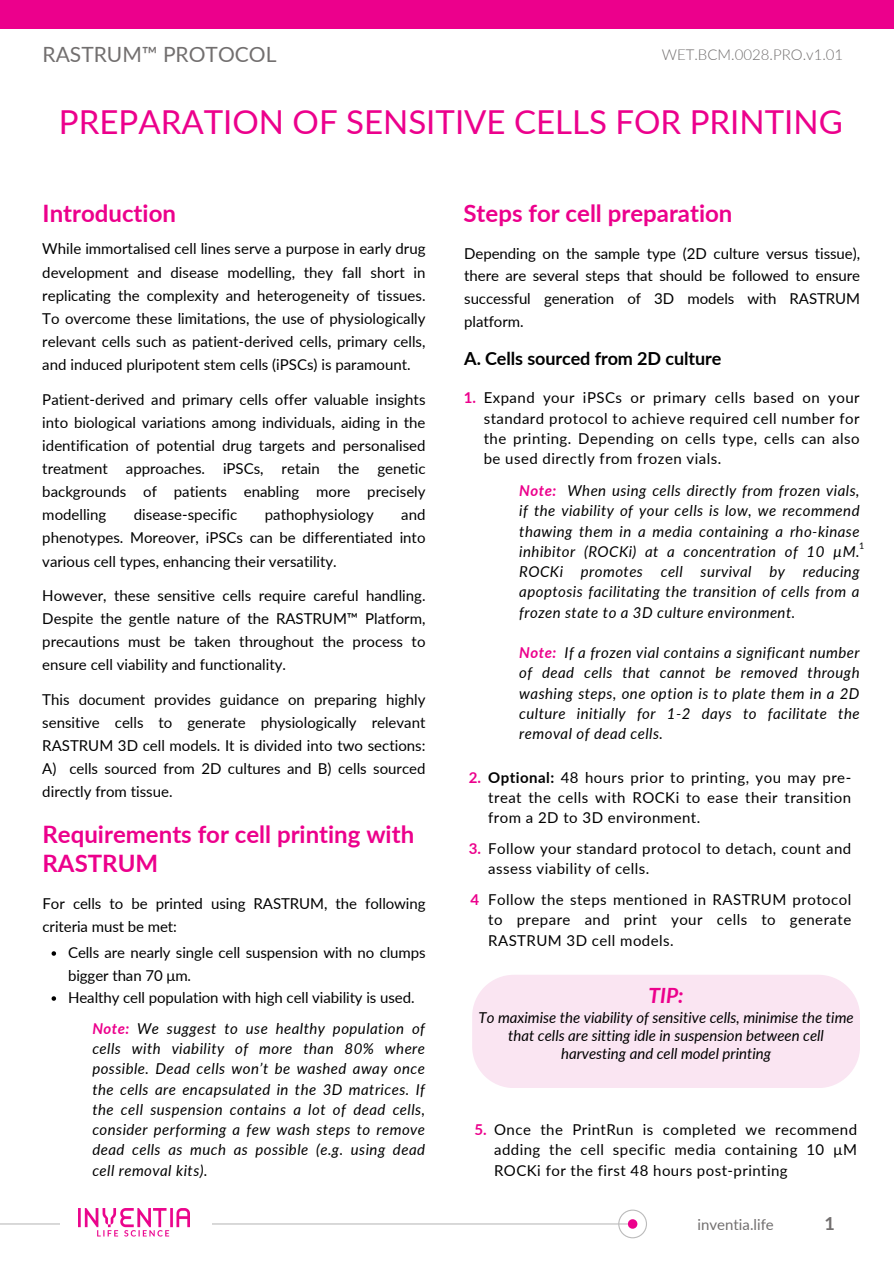
<style>
.page{position:relative;width:894px;height:1264px;background:#fff}
.page>*{position:absolute;margin:0;border:0;box-sizing:border-box;transform-origin:0 0}
.t1{font:33px "Lato";color:#ec008c}
.t2{font:700 24px/29.2px "Lato";color:#ec008c}
.t3{font:21px "Lato";color:#726f6f}
.t4{font:italic 700 21px "Lato";color:#ec008c}
.t5{font:700 18px "Lato";letter-spacing:-.005em;color:#000}
.t6{font:700 18px "Lato";color:#726f6f}
.t7{font:15px/23.1px "Lato";color:#000;text-align:justify}
.t8{font:italic 15px/20.2px "Lato";letter-spacing:.03em;color:#000;text-align:justify}
.t9{font:italic 15px/18px "Lato";color:#000;text-align:center}
.t10{font:15px/20.2px "Lato";letter-spacing:.03em;color:#000}
.t11{font:300 15px "Lato";color:#726f6f}
.t12{font:15px "Lato";color:#726f6f}
.t13{font:700 15px "Lato";color:#ec008c}
.t14{font:9px "Lato";color:#000}
.s1{font-weight:700;color:#ec008c}
.s2{font-weight:700}
</style>
<div class="page">
<div style="left:0;top:0;width:893px;height:29px;background:#ec008c"></div>
<svg style="left:52px;top:951px;width:4px;height:4px"></svg>
<svg style="left:52px;top:996px;width:4px;height:4px"></svg>
<div style="left:472px;top:975px;width:387px;height:113px;background:#fae5f2"></div>
<hr style="left:0;top:1223px;width:632px;height:1px;background:#bbb">
<div style="left:60px;top:1207px;width:151px;height:29px;background:#fff"></div>
<img style="left:78px;top:1208px;width:111px;height:29px">
<svg style="left:618px;top:1209px;width:29px;height:29px"></svg>
<div style="left:627px;top:1219px;width:10px;height:9px;background:#ec008c;border-radius:50%"></div>
<h3 class="t3" style="left:43px;top:41px;width:235px">RASTRUM™ PROTOCOL</h3>
<p class="t11" style="left:661px;top:46px;width:183px">WET.BCM.0028.PRO.v1.01</p>
<h1 class="t1" style="left:59px;top:101px;width:785px">PREPARATION OF SENSITIVE CELLS FOR PRINTING</h1>
<h2 class="t2" style="left:43px;top:198px;width:135px">Introduction</h2>
<p class="t7" style="left:42px;top:237px;width:384px">While immortalised cell lines serve a purpose in early drug development and disease modelling, they fall short in replicating the complexity and heterogeneity of tissues.<br>To overcome these limitations, the use of physiologically relevant cells such as patient-derived cells, primary cells, and induced pluripotent stem cells (iPSCs) is paramount.</p>
<p class="t7" style="left:42px;top:387px;width:384px">Patient-derived and primary cells offer valuable insights into biological variations among individuals, aiding in the identification of potential drug targets and personalised treatment approaches. iPSCs, retain the genetic backgrounds of patients enabling more precisely modelling</p>
<p class="t7" style="left:42px;top:503px;width:384px;text-indent:359px">and phenotypes. Moreover, iPSCs can be differentiated into various cell types, enhancing their versatility.</p>
<p class="t7" style="left:42px;top:583px;width:384px">However, these sensitive cells require careful handling.<br>Despite the gentle nature of the RASTRUM™ Platform, precautions must be taken throughout the process to ensure cell viability and functionality.</p>
<p class="t7" style="left:42px;top:687px;width:384px">This document provides guidance on preparing highly sensitive cells to generate physiologically relevant RASTRUM 3D cell models. It is divided into two sections:<br>A) cells sourced from 2D cultures and B) cells sourced directly from tissue.</p>
<p class="t7" style="left:134px;top:503px;width:105px">disease-specific</p>
<p class="t7" style="left:265px;top:503px;width:110px">pathophysiology</p>
<h2 class="t2" style="left:43px;top:819px;width:373px">Requirements for cell printing with<br>RASTRUM</h2>
<p class="t7" style="left:43px;top:892px;width:384px;line-height:22.5px">For cells to be printed using RASTRUM, the following criteria must be met:</p>
<p class="t7" style="left:68px;top:940px;width:359px;line-height:22.5px;text-align:left">Cells are nearly single cell suspension with no clumps bigger than 70 μm.<br>Healthy cell population with high cell viability is used.</p>
<p class="t8" style="left:92px;top:1017px;width:334px"><span class="s1">Note:</span> We suggest to use healthy population of cells with viability of more than 80% where possible. Dead cells won’t be washed away once the cells are encapsulated in the 3D matrices. If the cell suspension contains a lot of dead cells, consider performing a few wash steps to remove dead cells as much as possible (e.g. using dead cell removal kits).</p>
<h2 class="t2" style="left:463px;top:198px;width:270px">Steps for cell preparation</h2>
<p class="t7" style="left:464px;top:242px;width:397px;line-height:22.5px">Depending on the sample type (2D culture versus tissue), there are several steps that should be followed to ensure successful generation of 3D models with RASTRUM platform.</p>
<p class="t5" style="left:464px;top:347px;width:259px">A. Cells sourced from 2D culture</p>
<p class="t7" style="left:483px;top:387px;width:377px;line-height:20.2px">Expand your iPSCs or primary cells based on your standard protocol to achieve required cell number for the printing. Depending on cells type, cells can also be used directly from frozen vials.</p>
<p class="t13" style="left:463px;top:388px;width:14px">1.</p>
<p class="t8" style="left:519px;top:480px;width:342px"><span class="s1">Note:</span> When using cells directly from frozen vials, if the viability of your cells is low, we recommend thawing them in a media containing a rho-kinase inhibitor (ROCKi) at a concentration of 10 µM.<br>ROCKi promotes cell survival by reducing apoptosis facilitating the transition of cells from a frozen state to a 3D culture environment.</p>
<p class="t8" style="left:519px;top:642px;width:342px"><span class="s1">Note:</span> If a frozen vial contains a significant number of dead cells that cannot be removed through washing steps, one option is to plate them in a 2D culture initially for 1-2 days to facilitate the removal of dead cells.</p>
<p class="t14" style="left:858px;top:539px;width:7px">1</p>
<p class="t13" style="left:468px;top:768px;width:14px">2.</p>
<p class="t7" style="left:488px;top:766px;width:364px;line-height:20.2px"><span class="s2">Optional:</span> 48 hours prior to printing, you may pre&shy;treat the cells with ROCKi to ease their transition from a 2D to 3D environment.</p>
<p class="t13" style="left:468px;top:839px;width:14px">3.</p>
<p class="t10" style="left:488px;top:838px;width:364px">Follow your standard protocol to detach, count and assess viability of cells.</p>
<p class="t13" style="left:470px;top:890px;width:10px">4</p>
<p class="t7" style="left:488px;top:889px;width:364px;line-height:20.2px">Follow the steps mentioned in RASTRUM protocol to prepare and print your cells to generate RASTRUM 3D cell models.</p>
<h3 class="t4" style="left:648px;top:982px;width:37px">TIP:</h3>
<p class="t9" style="left:478px;top:1008px;width:376px">To maximise the viability of sensitive cells, minimise the time that cells are sitting idle in suspension between cell harvesting and cell model printing</p>
<p class="t13" style="left:474px;top:1120px;width:14px">5.</p>
<p class="t7" style="left:494px;top:1119px;width:364px;line-height:20.2px">Once the PrintRun is completed we recommend adding the cell specific media containing 10 µM ROCKi for the first 48 hours post-printing</p>
<p class="t12" style="left:697px;top:1214px;width:78px">inventia.life</p>
<p class="t6" style="left:824px;top:1211px;width:12px">1</p>
</div>
